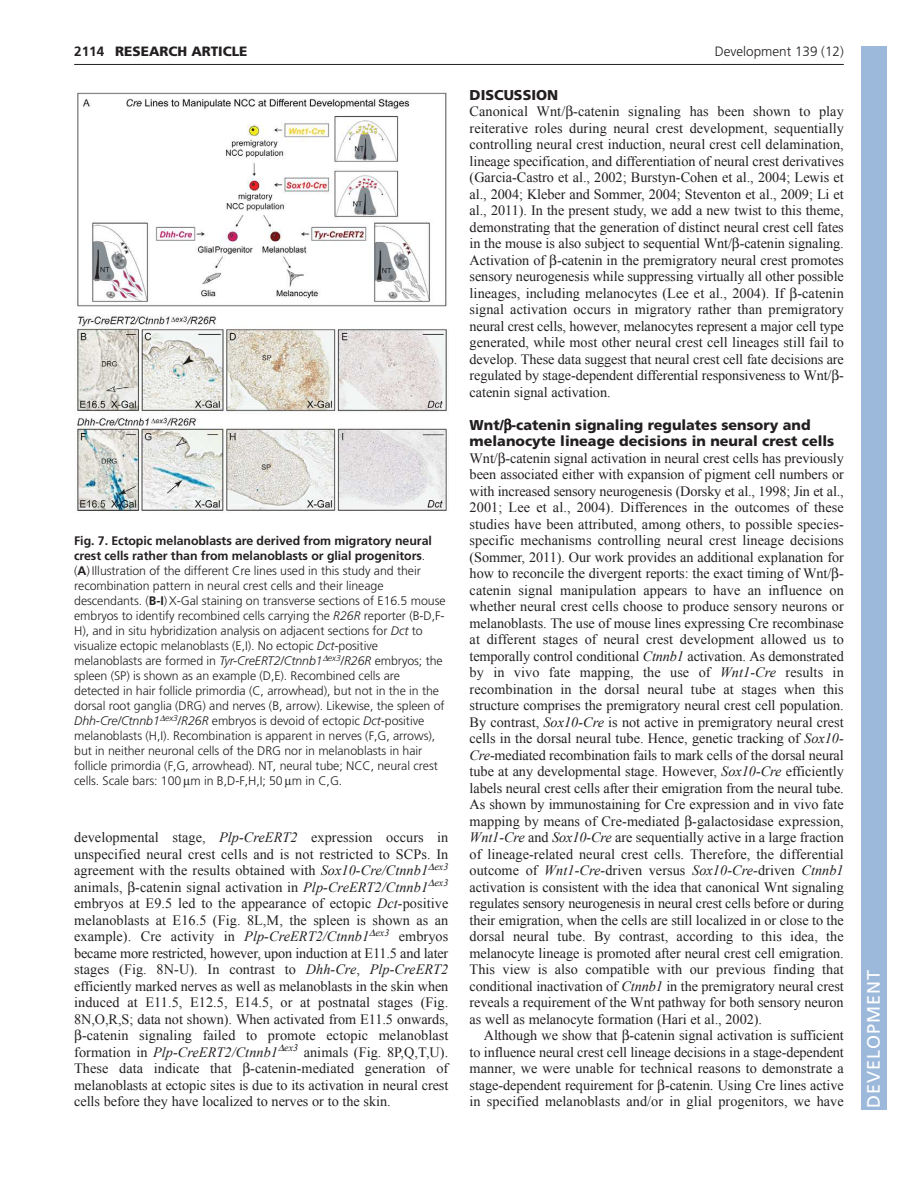
<style>
.page{position:relative;width:918px;height:1188px;background:#fff}
.page>*{position:absolute;margin:0;border:0;box-sizing:border-box;transform-origin:0 0}
.t1{font:18px "Frutiger LT Std";letter-spacing:.055em;color:#fff}
.t2{font:14.25px/16.5px "Times New Roman";letter-spacing:.005em;color:#231f20;text-align:justify}
.t3{font:900 14.25px/16.5px "Frutiger LT Std";color:#231f20}
.t4{font:14.25px "Times New Roman";letter-spacing:-.015em;color:#231f20}
.t5{font:300 13.5px "Frutiger LT Std";color:#231f20}
.t6{font:900 13.5px "Frutiger LT Std";color:#231f20}
.t7{font:700 13.5px "Frutiger LT Std";color:#231f20}
.t8{font:300 12.3px/15px "Frutiger LT Std";letter-spacing:-.005em;color:#231f20}
.s1{font-weight:700}
.s2{font-style:italic}
</style>
<div class="page">
<hr style="left:74px;top:64px;width:770px;height:1px;background:#231f20">
<img style="left:77px;top:92px;width:370px;height:419px">
<div style="left:861px;top:46px;width:25px;height:1064px;background:#9cb9db"></div>
<p class="t7" style="left:74px;top:46px;width:32px">2114</p>
<p class="t6" style="left:115px;top:46px;width:134px">RESEARCH ARTICLE</p>
<p class="t5" style="left:715px;top:46px;width:131px">Development 139 (12)</p>
<p class="t8" style="left:74px;top:534px;width:373px"><span class="s1">Fig. 7. Ectopic melanoblasts are derived from migratory neural crest cells rather than from melanoblasts or glial progenitors</span>.<br>(<span class="s1">A</span>) Illustration of the different Cre lines used in this study and their recombination pattern in neural crest cells and their lineage descendants. (<span class="s1">B-I</span>) X-Gal staining on transverse sections of E16.5 mouse embryos to identify recombined cells carrying the <span class="s2">R26R</span> reporter (B-D,F-H), and in situ hybridization analysis on adjacent sections for <span class="s2">Dct</span> to visualize ectopic melanoblasts (E,I). No ectopic <span class="s2">Dct-</span>positive melanoblasts are formed in <span class="s2">Tyr-CreERT2/Ctnnb1</span> <sup>ex3</sup>/<span class="s2">R26R</span> embryos; the spleen (SP) is shown as an example (D,E). Recombined cells are detected in hair follicle primordia (C, arrowhead), but not in the in the dorsal root ganglia (DRG) and nerves (B, arrow). Likewise, the spleen of <span class="s2">Dhh-Cre/Ctnnb1</span> <sup>ex3</sup>/<span class="s2">R26R</span> embryos is devoid of ectopic <span class="s2">Dct-</span>positive melanoblasts (H,I). Recombination is apparent in nerves (F,G, arrows), but in neither neuronal cells of the DRG nor in melanoblasts in hair follicle primordia (F,G, arrowhead). NT, neural tube; NCC, neural crest cells. Scale bars: 100 m in B,D-F,H,I; 50 m in C,G.</p>
<p class="t2" style="left:74px;top:831px;width:376px">developmental stage, <span class="s2">Plp-CreERT2</span> expression occurs in</p>
<p class="t2" style="left:74px;top:847px;width:376px">unspecified neural crest cells and is not restricted to SCPs. In</p>
<p class="t2" style="left:74px;top:864px;width:376px">agreement with the results obtained with <span class="s2">Sox10-Cre/Ctnnb1</span> <sup>ex3</sup></p>
<p class="t2" style="left:74px;top:880px;width:376px">animals, -catenin signal activation in <span class="s2">Plp-CreERT2/Ctnnb1</span> <sup>ex3</sup></p>
<p class="t2" style="left:74px;top:897px;width:376px">embryos at E9.5 led to the appearance of ectopic <span class="s2">Dct-</span>positive</p>
<p class="t2" style="left:74px;top:913px;width:376px">melanoblasts at E16.5 (Fig. 8L,M, the spleen is shown as an</p>
<p class="t2" style="left:74px;top:930px;width:376px">example). Cre activity in <span class="s2">Plp-CreERT2/Ctnnb1</span> <sup>ex3</sup> embryos</p>
<p class="t4" style="left:74px;top:948px;width:376px">became more restricted, however, upon induction at E11.5 and later</p>
<p class="t2" style="left:74px;top:963px;width:376px">stages (Fig. 8N-U). In contrast to <span class="s2">Dhh-Cre</span>, <span class="s2">Plp-CreERT2</span></p>
<p class="t2" style="left:74px;top:979px;width:376px">efficiently marked nerves as well as melanoblasts in the skin when</p>
<p class="t2" style="left:74px;top:996px;width:376px">induced at E11.5, E12.5, E14.5, or at postnatal stages (Fig.</p>
<p class="t2" style="left:74px;top:1012px;width:376px">8N,O,R,S; data not shown). When activated from E11.5 onwards,</p>
<p class="t2" style="left:82px;top:1029px;width:368px">-catenin signaling failed to promote ectopic melanoblast</p>
<p class="t2" style="left:74px;top:1045px;width:376px">formation in <span class="s2">Plp-CreERT2/Ctnnb1</span> <sup>ex3</sup> animals (Fig. 8P,Q,T,U).</p>
<p class="t2" style="left:74px;top:1062px;width:159px">These data indicate that</p>
<p class="t2" style="left:74px;top:1062px;width:376px;text-indent:176px">-catenin-mediated generation of melanoblasts at ectopic sites is due to its activation in neural crest cells before they have localized to nerves or to the skin.</p>
<p class="t3" style="left:470px;top:88px;width:90px">DISCUSSION</p>
<p class="t2" style="left:470px;top:105px;width:376px">Canonical Wnt/ -catenin signaling has been shown to play reiterative roles during neural crest development, sequentially controlling neural crest induction, neural crest cell delamination, lineage specification, and differentiation of neural crest derivatives (Garcia-Castro et al., 2002; Burstyn-Cohen et al., 2004; Lewis et al., 2004; Kleber and Sommer, 2004; Steventon et al., 2009; Li et al., 2011). In the present study, we add a new twist to this theme, demonstrating that the generation of distinct neural crest cell fates in the mouse is also subject to sequential Wnt/ -catenin signaling.<br>Activation of -catenin in the premigratory neural crest promotes sensory neurogenesis while suppressing virtually all other possible lineages, including melanocytes (Lee et al., 2004). If -catenin signal activation occurs in migratory rather than premigratory neural crest cells, however, melanocytes represent a major cell type generated, while most other neural crest cell lineages still fail to develop. These data suggest that neural crest cell fate decisions are regulated by stage-dependent differential responsiveness to Wnt/ - catenin signal activation.</p>
<p class="t3" style="left:470px;top:418px;width:366px">Wnt/ -catenin signaling regulates sensory and melanocyte lineage decisions in neural crest cells</p>
<p class="t2" style="left:470px;top:451px;width:376px">Wnt/ -catenin signal activation in neural crest cells has previously been associated either with expansion of pigment cell numbers or with increased sensory neurogenesis (Dorsky et al., 1998; Jin et al., 2001; Lee et al., 2004). Differences in the outcomes of these studies have been attributed, among others, to possible species&shy;specific mechanisms controlling neural crest lineage decisions (Sommer, 2011). Our work provides an additional explanation for how to reconcile the divergent reports: the exact timing of Wnt/ - catenin signal manipulation appears to have an influence on whether neural crest cells choose to produce sensory neurons or melanoblasts. The use of mouse lines expressing Cre recombinase at different stages of neural crest development allowed us to temporally control conditional <span class="s2">Ctnnb1</span> activation. As demonstrated by in vivo fate mapping, the use of <span class="s2">Wnt1-Cre</span> results in recombination in the dorsal neural tube at stages when this structure comprises the premigratory neural crest cell population.<br>By contrast, <span class="s2">Sox10-Cre</span> is not active in premigratory neural crest cells in the dorsal neural tube. Hence, genetic tracking of <span class="s2">Sox10- Cre</span>-mediated recombination fails to mark cells of the dorsal neural tube at any developmental stage. However, <span class="s2">Sox10-Cre</span> efficiently labels neural crest cells after their emigration from the neural tube.<br>As shown by immunostaining for Cre expression and in vivo fate mapping by means of Cre-mediated -galactosidase expression, <span class="s2">Wnt1-Cre</span> and <span class="s2">Sox10-Cre</span> are sequentially active in a large fraction of lineage-related neural crest cells. Therefore, the differential outcome of <span class="s2">Wnt1-Cre-</span>driven versus <span class="s2">Sox10-Cre-</span>driven <span class="s2">Ctnnb1 </span>activation is consistent with the idea that canonical Wnt signaling regulates sensory neurogenesis in neural crest cells before or during their emigration, when the cells are still localized in or close to the dorsal neural tube. By contrast, according to this idea, the melanocyte lineage is promoted after neural crest cell emigration.<br>This view is also compatible with our previous finding that conditional inactivation of <span class="s2">Ctnnb1</span> in the premigratory neural crest reveals a requirement of the Wnt pathway for both sensory neuron as well as melanocyte formation (Hari et al., 2002).</p>
<p class="t2" style="left:470px;top:1029px;width:376px;text-indent:14px">Although we show that -catenin signal activation is sufficient to influence neural crest cell lineage decisions in a stage-dependent manner, we were unable for technical reasons to demonstrate a stage-dependent requirement for -catenin<span class="s2">.</span> Using Cre lines active in specified melanoblasts and/or in glial progenitors, we have</p>
<p class="t1" style="left:863px;top:1108px;width:140px;rotate:-90deg">DEVELOPMENT</p>
</div>
